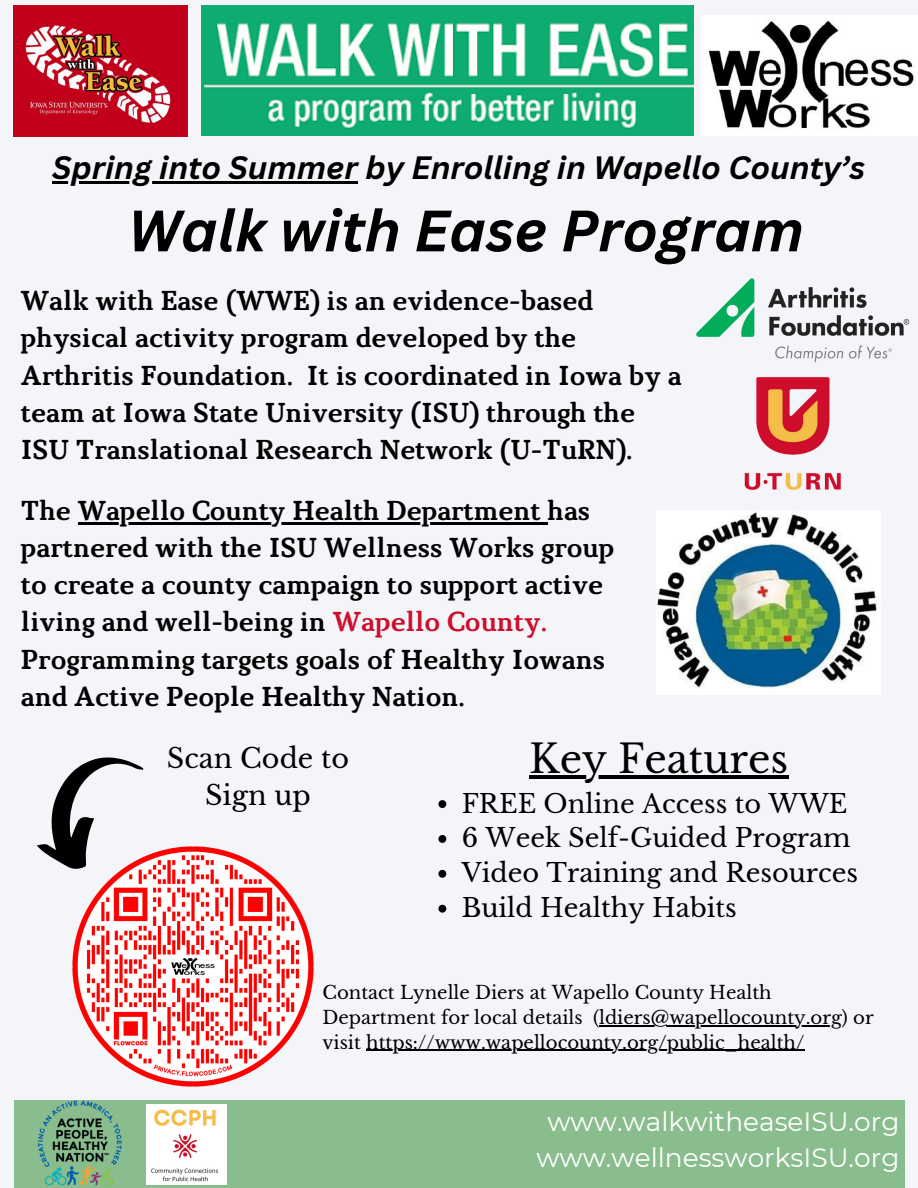
<style>
.page{position:relative;width:918px;height:1188px;background:#f3f5f9}
.page>*{position:absolute;margin:0;border:0;box-sizing:border-box;transform-origin:0 0}
.t1{font:italic 700 57px "Canva Sans";color:#000}
.t2{font:39.15px "Libre Baskerville";color:#000}
.t3{font:italic 700 31.5px "Canva Sans";color:#000}
.t4{font:700 27.3px/37.2px "Marta";color:#000}
.t5{font:27px/37.8px "Libre Baskerville";color:#000;text-align:center}
.t6{font:26.4px/36px "Montserrat";color:#fff;text-align:center}
.t7{font:25.65px "Libre Baskerville";color:#000}
.t8{font:18.15px/24.8px "Libre Baskerville";color:#000}
.s1{color:#cf0e2d}
</style>
<div class="page">
<div style="left:14px;top:1101px;width:890px;height:87px;background:#8abd8d"></div>
<img style="left:35px;top:1100px;width:90px;height:86px">
<img style="left:744px;top:377px;width:137px;height:196px">
<svg style="left:37px;top:757px;width:107px;height:110px"></svg>
<img style="left:67px;top:841px;width:247px;height:246px">
<img style="left:14px;top:6px;width:173px;height:130px">
<img style="left:696px;top:278px;width:214px;height:85px">
<img style="left:202px;top:6px;width:491px;height:129px">
<img style="left:702px;top:16px;width:216px;height:119px">
<img style="left:656px;top:510px;width:224px;height:185px">
<img style="left:146px;top:1104px;width:80px;height:80px">
<hr style="left:78px;top:522px;width:470px;height:3px;background:#000">
<hr style="left:52px;top:182px;width:306px;height:2px;background:#000">
<hr style="left:529px;top:775px;width:259px;height:4px;background:#000">
<svg style="left:438px;top:800px;width:8px;height:8px"></svg>
<svg style="left:438px;top:835px;width:8px;height:8px"></svg>
<svg style="left:438px;top:870px;width:8px;height:8px"></svg>
<svg style="left:438px;top:905px;width:8px;height:8px"></svg>
<hr style="left:599px;top:1025px;width:243px;height:1px;background:#000">
<hr style="left:366px;top:1050px;width:438px;height:1px;background:#000">
<p class="t3" style="left:52px;top:146px;width:814px">Spring into Summer by Enrolling in Wapello County’s</p>
<p class="t1" style="left:128px;top:190px;width:678px">Walk with Ease Program</p>
<p class="t4" style="left:21px;top:285px;width:662px">Walk with Ease (WWE) is an evidence-based physical activity program developed by the Arthritis Foundation. It is coordinated in Iowa by a team at Iowa State University (ISU) through the ISU Translational Research Network (U-TuRN).</p>
<p class="t4" style="left:21px;top:495px;width:571px">The Wapello County Health Department has</p>
<p class="t4" style="left:21px;top:532px;width:595px">partnered with the ISU Wellness Works group to create a county campaign to support active living and well-being in <span class="s1">Wapello County.<br></span>Programming targets goals of Healthy Iowans and Active People Healthy Nation.</p>
<p class="t5" style="left:167px;top:739px;width:184px">Scan Code to<br>Sign up</p>
<h4 class="t2" style="left:529px;top:735px;width:261px">Key Features</h4>
<p class="t7" style="left:462px;top:788px;width:387px">FREE Online Access to WWE</p>
<p class="t7" style="left:462px;top:823px;width:390px">6 Week Self-Guided Program</p>
<p class="t7" style="left:462px;top:857px;width:398px">Video Training and Resources</p>
<p class="t7" style="left:462px;top:892px;width:277px">Build Healthy Habits</p>
<h4 class="t8" style="left:323px;top:980px;width:553px">Contact Lynelle Diers at Wapello County Health<br>Department for local details (ldiers@wapellocounty.org) or visit https://www.wapellocounty.org/public_health/</h4>
<h1 class="t6" style="left:536px;top:1104px;width:365px">www.walkwitheaseISU.org www.wellnessworksISU.org</h1>
</div>
